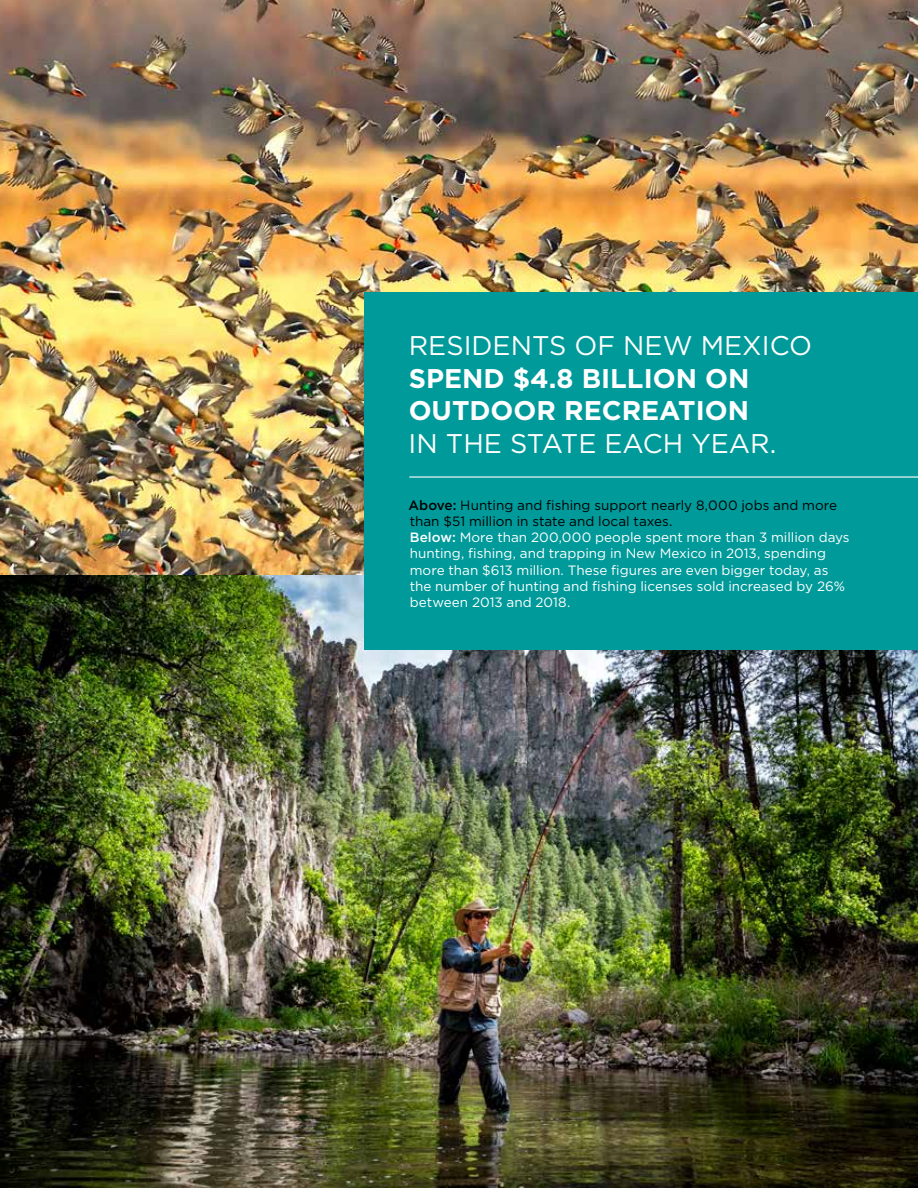
<style>
.page{position:relative;width:918px;height:1188px;background:#fff}
.page>*{position:absolute;margin:0;border:0;box-sizing:border-box;transform-origin:0 0}
.t1{font:27px "Gotham";color:#fff}
.t2{font:700 27px/32.4px "Gotham";color:#fff}
.t3{font:13.5px/16.2px "Gotham";color:#fff}
.s1{font-weight:500;color:#000}
.s2{color:#000}
.s3{font-weight:500}
</style>
<div class="page">
<img style="left:0;top:0;width:918px;height:576px">
<img style="left:0;top:576px;width:918px;height:612px">
<div style="left:364px;top:292px;width:554px;height:358px;background:#009a9a"></div>
<hr style="left:409px;top:476px;width:509px;height:2px;background:#fff">
<h1 class="t1" style="left:409px;top:328px;width:405px">RESIDENTS OF NEW MEXICO</h1>
<h1 class="t2" style="left:409px;top:362px;width:342px">SPEND $4.8 BILLION ON<br>OUTDOOR RECREATION</h1>
<h1 class="t1" style="left:409px;top:426px;width:369px">IN THE STATE EACH YEAR.</h1>
<p class="t3" style="left:409px;top:497px;width:443px"><span class="s1">Above:</span> <span class="s2">Hunting and fishing support nearly 8,000 jobs and more than $51 million in state and local taxes.<br></span><span class="s3">Below:</span> More than 200,000 people spent more than 3 million days hunting, fishing, and trapping in New Mexico in 2013, spending more than $613 million. These figures are even bigger today, as the number of hunting and fishing licenses sold increased by 26% between 2013 and 2018.</p>
</div>
